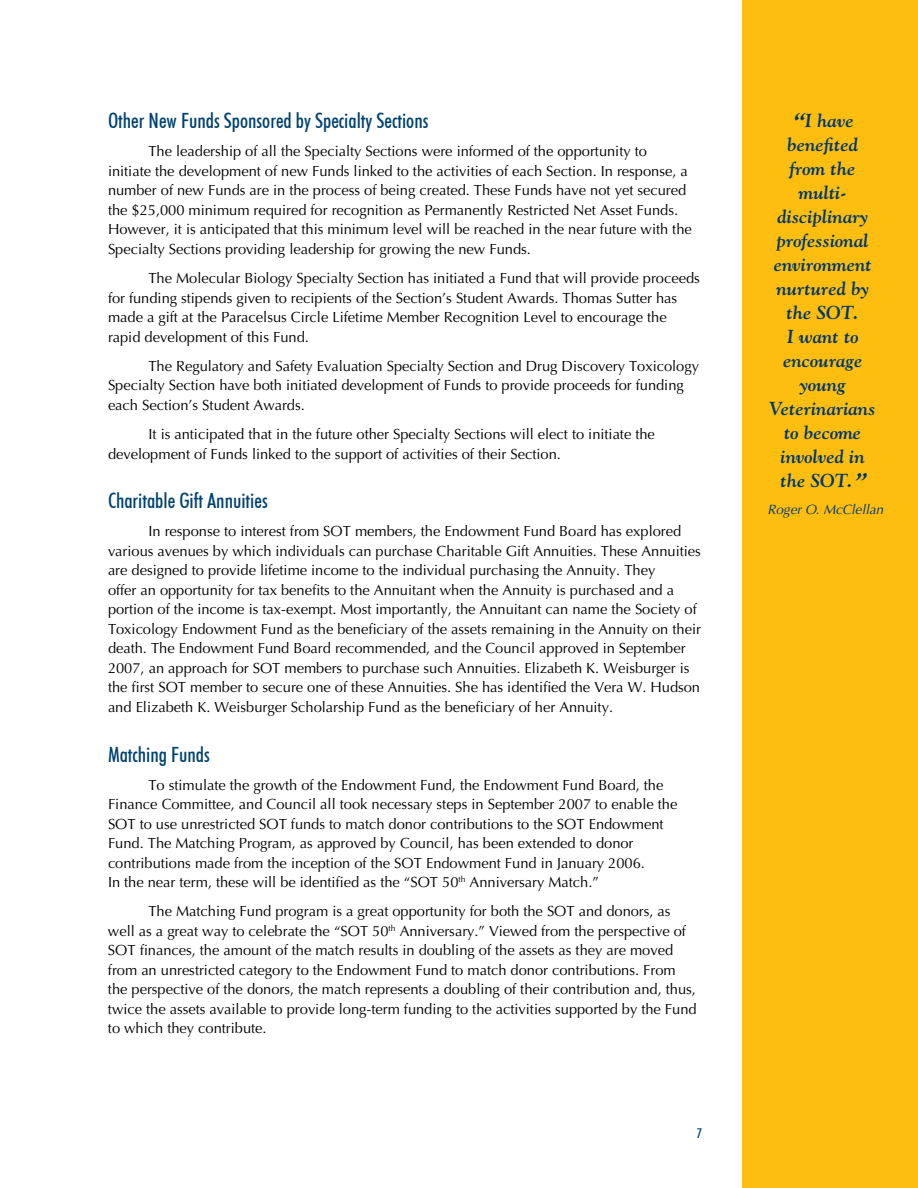
<style>
.page{position:relative;width:918px;height:1188px;background:#fff}
.page>*{position:absolute;margin:0;border:0;box-sizing:border-box;transform-origin:0 0}
.t1{font:500 condensed 21px "Futura BT";color:#004270}
.t2{font:italic 700 18.75px/24px "Goudy";color:#003768;text-align:center}
.t3{font:14.7px/19.5px "Optima";color:#000}
.t4{font:italic 13.5px "Optima";color:#003768}
.t5{font:500 condensed 13.5px "Futura BT";color:#004270}
.s1{font-size:24px}
</style>
<div class="page">
<div style="left:742px;top:0;width:176px;height:1188px;background:#febe10"></div>
<h1 class="t1" style="left:108px;top:108px;width:322px">Other New Funds Sponsored by Specialty Sections</h1>
<p class="t3" style="left:108px;top:142px;width:585px;text-indent:40px">The leadership of all the Specialty Sections were informed of the opportunity to initiate the development of new Funds linked to the activities of each Section. In response, a number of new Funds are in the process of being created. These Funds have not yet secured the $25,000 minimum required for recognition as Permanently Restricted Net Asset Funds.<br>However, it is anticipated that this minimum level will be reached in the near future with the Specialty Sections providing leadership for growing the new Funds.</p>
<p class="t3" style="left:108px;top:269px;width:593px;text-indent:40px">The Molecular Biology Specialty Section has initiated a Fund that will provide proceeds for funding stipends given to recipients of the Section’s Student Awards. Thomas Sutter has made a gift at the Paracelsus Circle Lifetime Member Recognition Level to encourage the rapid development of this Fund.</p>
<p class="t3" style="left:108px;top:356px;width:593px;text-indent:40px">The Regulatory and Safety Evaluation Specialty Section and Drug Discovery Toxicology<br>Specialty Section have both initiated development of Funds to provide proceeds for funding each Section’s Student Awards.</p>
<p class="t3" style="left:108px;top:425px;width:548px;text-indent:40px">It is anticipated that in the future other Specialty Sections will elect to initiate the development of Funds linked to the support of activities of their Section.</p>
<h1 class="t1" style="left:108px;top:488px;width:161px">Charitable Gift Annuities</h1>
<p class="t3" style="left:108px;top:522px;width:594px;text-indent:40px">In response to interest from SOT members, the Endowment Fund Board has explored various avenues by which individuals can purchase Charitable Gift Annuities. These Annuities are designed to provide lifetime income to the individual purchasing the Annuity. They<br>offer an opportunity for tax benefits to the Annuitant when the Annuity is purchased and a portion of the income is tax-exempt. Most importantly, the Annuitant can name the Society of Toxicology Endowment Fund as the beneficiary of the assets remaining in the Annuity on their death. The Endowment Fund Board recommended, and the Council approved in September 2007, an approach for SOT members to purchase such Annuities. Elizabeth K. Weisburger is the first SOT member to secure one of these Annuities. She has identified the Vera W. Hudson and Elizabeth K. Weisburger Scholarship Fund as the beneficiary of her Annuity.</p>
<h1 class="t1" style="left:108px;top:741px;width:103px">Matching Funds</h1>
<p class="t3" style="left:108px;top:775px;width:571px;text-indent:40px">To stimulate the growth of the Endowment Fund, the Endowment Fund Board, the Finance Committee, and Council all took necessary steps in September 2007 to enable the SOT to use unrestricted SOT funds to match donor contributions to the SOT Endowment Fund. The Matching Program, as approved by Council, has been extended to donor contributions made from the inception of the SOT Endowment Fund in January 2006.<br>In the near term, these will be identified as the “SOT 50<sup>th</sup> Anniversary Match.”</p>
<p class="t3" style="left:108px;top:902px;width:590px;text-indent:40px">The Matching Fund program is a great opportunity for both the SOT and donors, as well as a great way to celebrate the “SOT 50<sup>th</sup> Anniversary.” Viewed from the perspective of SOT finances, the amount of the match results in doubling of the assets as they are moved from an unrestricted category to the Endowment Fund to match donor contributions. From the perspective of the donors, the match represents a doubling of their contribution and, thus, twice the assets available to provide long-term funding to the activities supported by the Fund to which they contribute.</p>
<p class="t5" style="left:697px;top:1125px;width:7px">7</p>
<p class="t2" style="left:770px;top:108px;width:107px"><span class="s1">“</span>I have benefited from the multi&shy;disciplinary professional environment nurtured by the SOT.<br>I want to encourage young<br>Veterinarians to become involved in the SOT.<span class="s1">”</span></p>
<p class="t4" style="left:768px;top:501px;width:117px">Roger O. McClellan</p>
</div>
